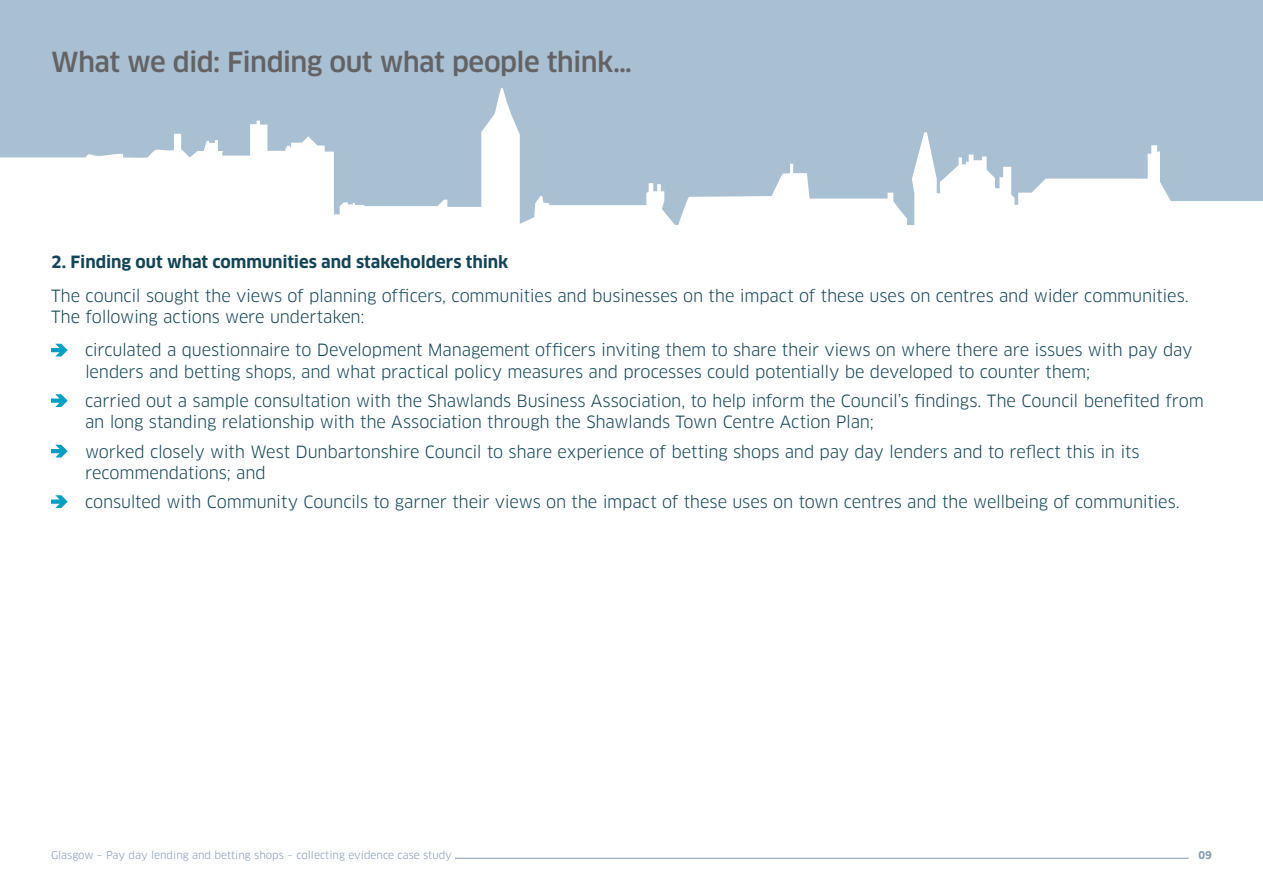
<style>
.page{position:relative;width:1263px;height:893px;background:#fff}
.page>*{position:absolute;margin:0;border:0;box-sizing:border-box;transform-origin:0 0}
.t1{font:500 27px "Clan";letter-spacing:-.025em;color:#636366}
.t2{font:16.5px/21px "Clan LF";letter-spacing:-.01em;color:#134556}
.t3{font:700 16.5px "Clan";letter-spacing:-.005em;color:#134556}
.t4{font:10.5px "Clan LF";color:#8598b5}
.t5{font:700 10.5px "Clan";color:#8598b5}
</style>
<div class="page">
<hr style="left:455px;top:858px;width:733px;height:1px;background:#8598b5">
<div style="left:0;top:0;width:1263px;height:230px;background:#a9c0d2"></div>
<svg style="left:0;top:88px;width:1263px;height:142px"></svg>
<svg style="left:51px;top:344px;width:17px;height:12px"></svg>
<svg style="left:51px;top:394px;width:17px;height:13px"></svg>
<svg style="left:51px;top:445px;width:17px;height:12px"></svg>
<svg style="left:51px;top:495px;width:17px;height:13px"></svg>
<h1 class="t1" style="left:51px;top:45px;width:583px">What we did: Finding out what people think…</h1>
<p class="t3" style="left:51px;top:252px;width:459px">2. Finding out what communities and stakeholders think</p>
<p class="t2" style="left:51px;top:285px;width:1139px">The council sought the views of planning officers, communities and businesses on the impact of these uses on centres and wider communities.<br>The following actions were undertaken:</p>
<p class="t2" style="left:85px;top:340px;width:1109px">circulated a questionnaire to Development Management officers inviting them to share their views on where there are issues with pay day lenders and betting shops, and what practical policy measures and processes could potentially be developed to counter them;</p>
<p class="t2" style="left:85px;top:391px;width:1120px">carried out a sample consultation with the Shawlands Business Association, to help inform the Council’s findings. The Council benefited from an long standing relationship with the Association through the Shawlands Town Centre Action Plan;</p>
<p class="t2" style="left:85px;top:441px;width:1056px">worked closely with West Dunbartonshire Council to share experience of betting shops and pay day lenders and to reflect this in its recommendations; and</p>
<p class="t2" style="left:85px;top:492px;width:1096px">consulted with Community Councils to garner their views on the impact of these uses on town centres and the wellbeing of communities.</p>
<p class="t4" style="left:51px;top:848px;width:402px">Glasgow – Pay day lending and betting shops – collecting evidence case study</p>
<p class="t5" style="left:1198px;top:848px;width:15px">09</p>
</div>
